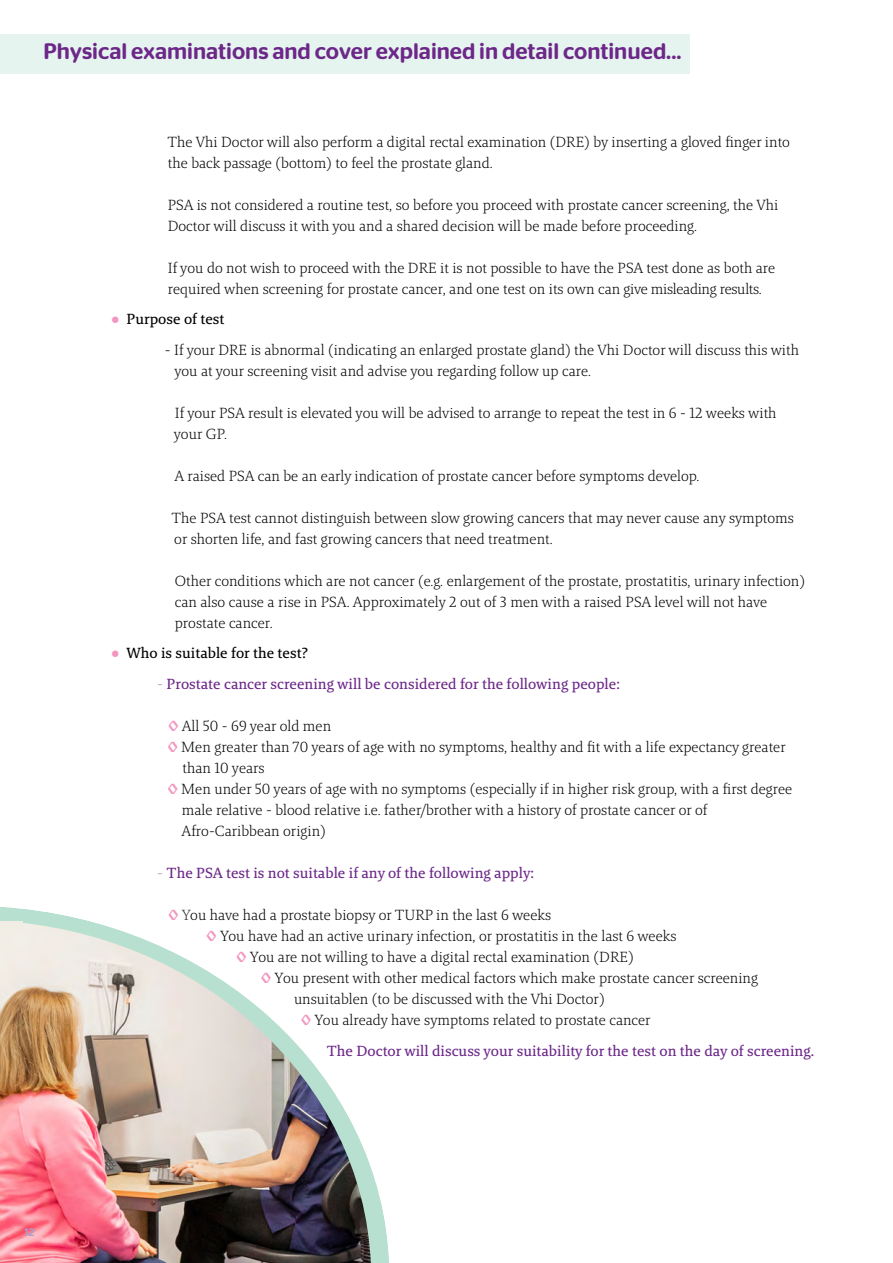
<style>
.page{position:relative;width:893px;height:1263px;background:#fff}
.page>*{position:absolute;margin:0;border:0;box-sizing:border-box;transform-origin:0 0}
.t1{font:500 22.5px "Stag Sans Round";color:#6c2789}
.t2{font:15px "Brando Light LF";color:#000}
.t3{font:15px "Brando Text LF";color:#6c2789}
.t4{font:15px "Brando Text LF";color:#000}
.t5{font:500 10.95px "Stag Sans Round";color:#aa9dcc}
.s1{font-family:"Arial";font-weight:700;color:#f397c1}
.s2{font-family:"Brando Light LF";color:#bb87bc}
.s3{font-family:"Brando Bold LF";color:#f397c1}
.s4{color:#312f30}
</style>
<div class="page">
<div style="left:0;top:34px;width:690px;height:40px;background:#e5f4ee"></div>
<svg style="left:0;top:907px;width:389px;height:356px"></svg>
<img style="left:0;top:921px;width:371px;height:342px">
<p class="t1" style="left:44px;top:38px;width:639px">Physical examinations and cover explained in detail continued...</p>
<p class="t2" style="left:167px;top:132px;width:624px">The Vhi Doctor will also perform a digital rectal examination (DRE) by inserting a gloved finger into</p>
<p class="t2" style="left:168px;top:153px;width:326px">the back passage (bottom) to feel the prostate gland.</p>
<p class="t2" style="left:168px;top:195px;width:612px">PSA is not considered a routine test, so before you proceed with prostate cancer screening, the Vhi</p>
<p class="t2" style="left:168px;top:216px;width:531px">Doctor will discuss it with you and a shared decision will be made before proceeding.</p>
<p class="t2" style="left:168px;top:258px;width:609px">If you do not wish to proceed with the DRE it is not possible to have the PSA test done as both are</p>
<p class="t2" style="left:168px;top:279px;width:596px">required when screening for prostate cancer, and one test on its own can give misleading results.</p>
<p class="t4" style="left:111px;top:309px;width:115px"><span class="s1">●</span> Purpose of test</p>
<p class="t2" style="left:165px;top:340px;width:636px">- If your DRE is abnormal (indicating an enlarged prostate gland) the Vhi Doctor will discuss this with</p>
<p class="t2" style="left:174px;top:361px;width:418px">you at your screening visit and advise you regarding follow up care.</p>
<p class="t2" style="left:175px;top:403px;width:603px">If your PSA result is elevated you will be advised to arrange to repeat the test in 6 - 12 weeks with</p>
<p class="t2" style="left:174px;top:424px;width:55px">your GP.</p>
<p class="t2" style="left:175px;top:466px;width:526px">A raised PSA can be an early indication of prostate cancer before symptoms develop.</p>
<p class="t2" style="left:172px;top:508px;width:624px">The PSA test cannot distinguish between slow growing cancers that may never cause any symptoms</p>
<p class="t2" style="left:174px;top:529px;width:380px">or shorten life, and fast growing cancers that need treatment.</p>
<p class="t2" style="left:175px;top:571px;width:632px">Other conditions which are not cancer (e.g. enlargement of the prostate, prostatitis, urinary infection)</p>
<p class="t2" style="left:175px;top:592px;width:594px">can also cause a rise in PSA. Approximately 2 out of 3 men with a raised PSA level will not have</p>
<p class="t2" style="left:175px;top:613px;width:99px">prostate cancer.</p>
<p class="t4" style="left:111px;top:643px;width:199px"><span class="s1">●</span> Who is suitable for the test?</p>
<p class="t3" style="left:157px;top:674px;width:464px"><span class="s2">-</span> Prostate cancer screening will be considered for the following people:</p>
<p class="t2" style="left:168px;top:716px;width:164px"><span class="s3">◊</span> All 50 - 69 year old men</p>
<p class="t2" style="left:168px;top:737px;width:619px"><span class="s3">◊</span> Men greater than 70 years of age with no symptoms, healthy and fit with a life expectancy greater</p>
<p class="t2" style="left:182px;top:758px;width:84px">than 10 years</p>
<p class="t2" style="left:168px;top:779px;width:626px"><span class="s3">◊</span> Men under 50 years of age with no symptoms (especially if in higher risk group, with a first degree</p>
<p class="t2" style="left:182px;top:800px;width:527px">male relative - blood relative i.e. father/brother with a history of prostate cancer or of</p>
<p class="t2" style="left:182px;top:821px;width:146px">Afro-Caribbean origin)</p>
<p class="t3" style="left:157px;top:863px;width:378px"><span class="s2">-</span> The PSA test is not suitable if any of the following apply:</p>
<p class="t2" style="left:168px;top:905px;width:384px"><span class="s3">◊</span> <span class="s4">Y</span>ou have had a prostate biopsy or TURP in the last 6 weeks</p>
<p class="t2" style="left:207px;top:926px;width:471px"><span class="s3">◊</span> You have had an active urinary infection, or prostatitis in the last 6 weeks</p>
<p class="t2" style="left:236px;top:947px;width:399px"><span class="s3">◊</span> You are not willing to have a digital rectal examination (DRE)</p>
<p class="t2" style="left:261px;top:968px;width:498px"><span class="s3">◊</span> You present with other medical factors which make prostate cancer screening</p>
<p class="t2" style="left:294px;top:989px;width:312px">unsuitablen (to be discussed with the Vhi Doctor)</p>
<p class="t2" style="left:301px;top:1010px;width:351px"><span class="s3">◊</span> You already have symptoms related to prostate cancer</p>
<p class="t3" style="left:327px;top:1040px;width:489px">The Doctor will discuss your suitability for the test on the day of screening.</p>
<p class="t5" style="left:24px;top:1225px;width:12px">12</p>
</div>
